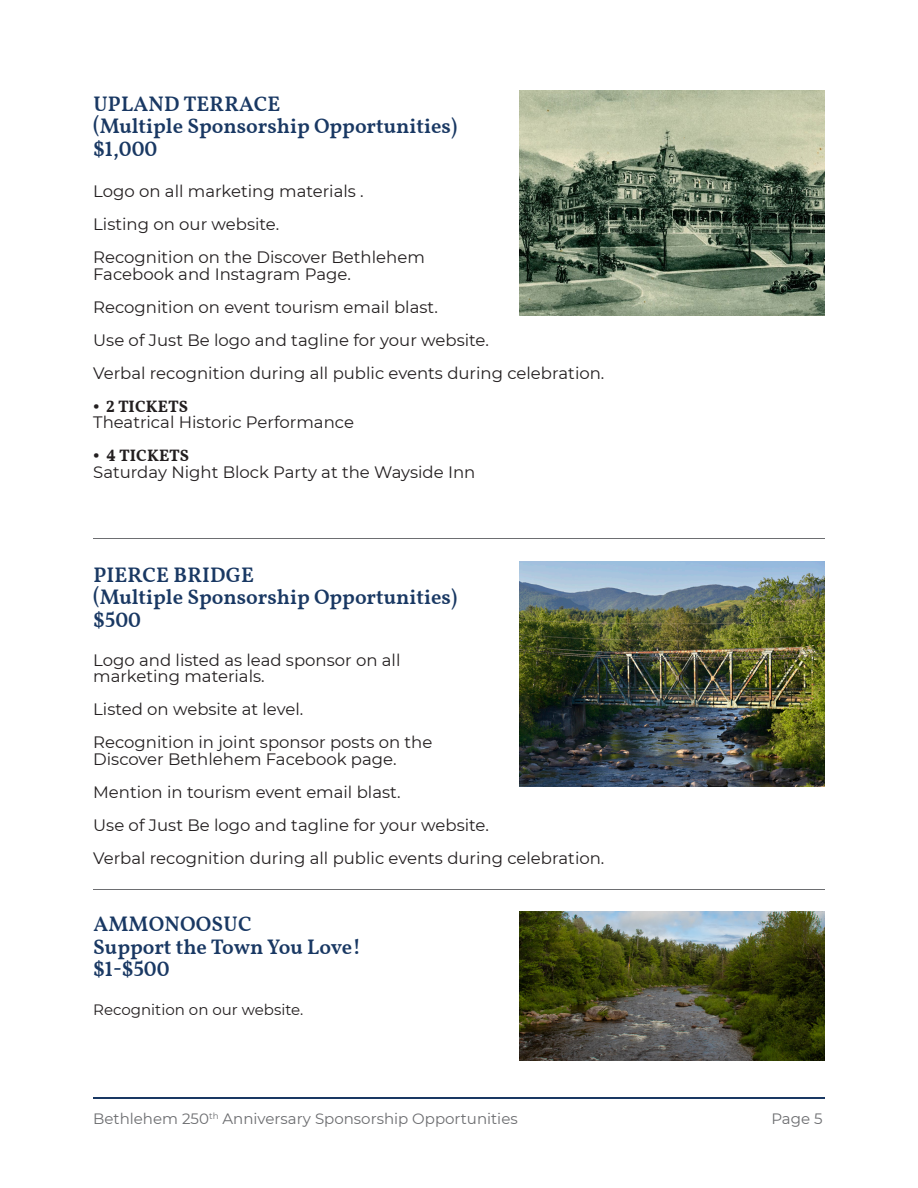
<style>
.page{position:relative;width:918px;height:1188px;background:#fff}
.page>*{position:absolute;margin:0;border:0;box-sizing:border-box;transform-origin:0 0}
.t1{font:600 21px "Vollkorn";color:#193863}
.t2{font:16.5px "Montserrat";color:#231f20}
.t3{font:700 16.5px "Vollkorn";color:#231f20}
.t4{font:15px "Montserrat";color:#6c6d70}
.t5{font:15px "Montserrat";color:#231f20}
</style>
<div class="page">
<hr style="left:93px;top:1097px;width:732px;height:2px;background:#193863">
<img style="left:519px;top:91px;width:306px;height:224px">
<img style="left:519px;top:562px;width:306px;height:224px">
<img style="left:519px;top:911px;width:306px;height:149px">
<hr style="left:93px;top:538px;width:732px;height:1px;background:#6d6e71">
<hr style="left:93px;top:890px;width:732px;height:1px;background:#6d6e71">
<p class="t1" style="left:93px;top:88px;width:189px">UPLAND TERRACE</p>
<p class="t1" style="left:93px;top:110px;width:366px">(Multiple Sponsorship Opportunities)</p>
<p class="t1" style="left:93px;top:133px;width:66px">$1,000</p>
<p class="t2" style="left:93px;top:180px;width:272px">Logo on all marketing materials .</p>
<p class="t2" style="left:93px;top:213px;width:188px">Listing on our website.</p>
<p class="t2" style="left:93px;top:246px;width:333px">Recognition on the Discover Bethlehem</p>
<p class="t2" style="left:93px;top:263px;width:259px">Facebook and Instagram Page.</p>
<p class="t2" style="left:93px;top:296px;width:346px">Recognition on event tourism email blast.</p>
<p class="t2" style="left:93px;top:329px;width:397px">Use of Just Be logo and tagline for your website.</p>
<p class="t2" style="left:93px;top:362px;width:513px">Verbal recognition during all public events during celebration.</p>
<p class="t3" style="left:93px;top:394px;width:96px">• 2 TICKETS</p>
<p class="t2" style="left:93px;top:411px;width:262px">Theatrical Historic Performance</p>
<p class="t3" style="left:93px;top:443px;width:97px">• 4 TICKETS</p>
<p class="t2" style="left:93px;top:461px;width:384px">Saturday Night Block Party at the Wayside Inn</p>
<p class="t1" style="left:93px;top:559px;width:162px">PIERCE BRIDGE</p>
<p class="t1" style="left:93px;top:581px;width:366px">(Multiple Sponsorship Opportunities)</p>
<p class="t1" style="left:93px;top:604px;width:49px">$500</p>
<p class="t2" style="left:93px;top:649px;width:309px">Logo and listed as lead sponsor on all</p>
<p class="t2" style="left:93px;top:665px;width:173px">marketing materials.</p>
<p class="t2" style="left:93px;top:698px;width:212px">Listed on website at level.</p>
<p class="t2" style="left:93px;top:731px;width:341px">Recognition in joint sponsor posts on the</p>
<p class="t2" style="left:93px;top:748px;width:305px">Discover Bethlehem Facebook page.</p>
<p class="t2" style="left:93px;top:781px;width:309px">Mention in tourism event email blast.</p>
<p class="t2" style="left:93px;top:814px;width:397px">Use of Just Be logo and tagline for your website.</p>
<p class="t2" style="left:93px;top:847px;width:513px">Verbal recognition during all public events during celebration.</p>
<p class="t1" style="left:93px;top:908px;width:160px">AMMONOOSUC</p>
<p class="t1" style="left:93px;top:931px;width:269px">Support the Town You Love!</p>
<p class="t1" style="left:93px;top:953px;width:78px">$1-$500</p>
<p class="t5" style="left:93px;top:1000px;width:212px">Recognition on our website.</p>
<p class="t4" style="left:93px;top:1108px;width:426px">Bethlehem 250<sup>th</sup> Anniversary Sponsorship Opportunities</p>
<p class="t4" style="left:771px;top:1108px;width:53px">Page 5</p>
</div>
